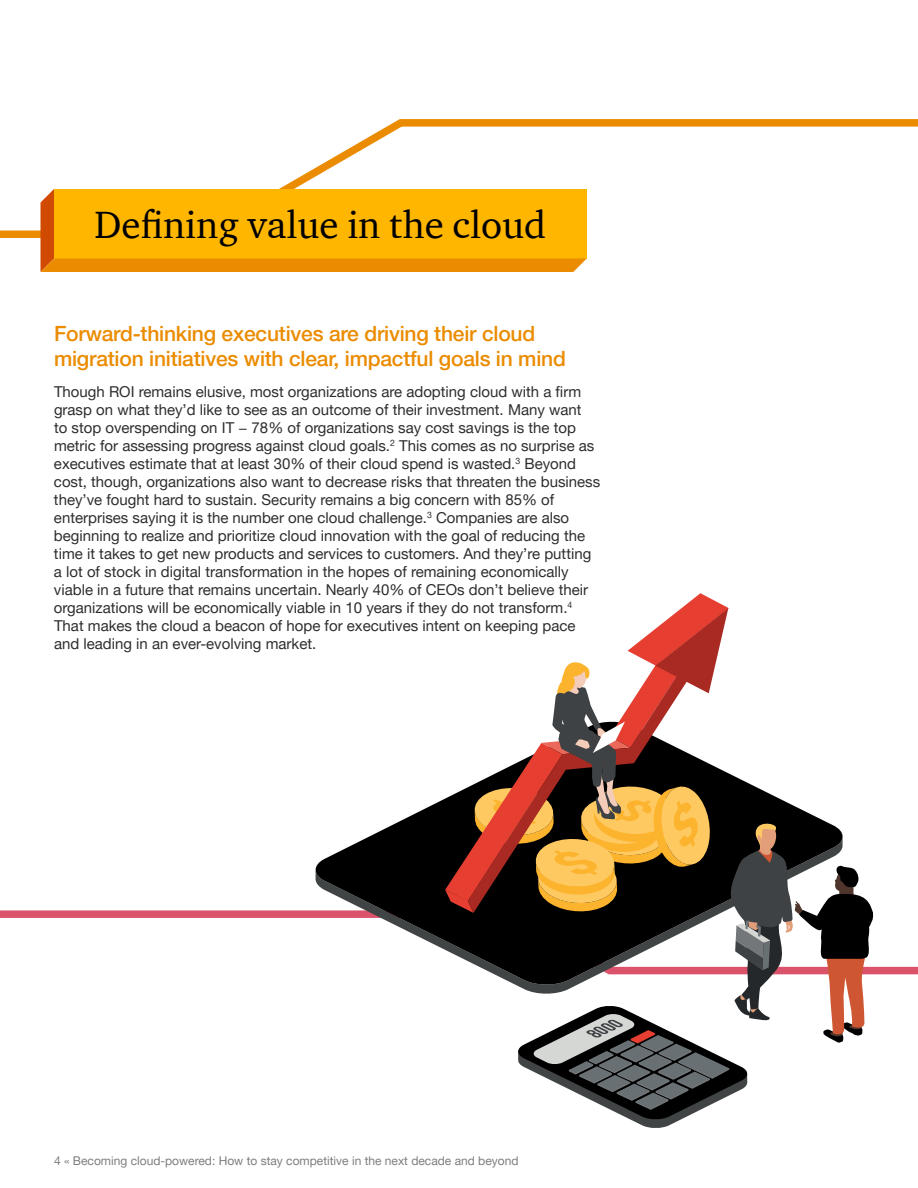
<style>
.page{position:relative;width:918px;height:1188px;background:#fff}
.page>*{position:absolute;margin:0;border:0;box-sizing:border-box;transform-origin:0 0}
.t1{font:39px "ITC Charter Com";color:#000}
.t2{font:500 21px/25.2px "Helvetica Neue LT Pro";letter-spacing:-.01em;color:#eb8c00}
.t3{font:15px/18px "Helvetica Neue LT Pro";color:#2d2d2d}
.t4{font:12px "Helvetica Neue LT Pro";color:#7d7d7d}
</style>
<div class="page">
<svg style="left:0;top:119px;width:918px;height:119px"></svg>
<svg style="left:0;top:910px;width:918px;height:65px"></svg>
<svg style="left:40px;top:189px;width:547px;height:83px;background:#faad01"></svg>
<svg style="left:316px;top:798px;width:129px;height:177px"></svg>
<svg style="left:445px;top:593px;width:428px;height:535px"></svg>
<h1 class="t1" style="left:94px;top:201px;width:453px">Defining value in the cloud</h1>
<h2 class="t2" style="left:54px;top:321px;width:513px">Forward-thinking executives are driving their cloud migration initiatives with clear, impactful goals in mind</h2>
<p class="t3" style="left:54px;top:382px;width:548px">Though ROI remains elusive, most organizations are adopting cloud with a firm grasp on what they’d like to see as an outcome of their investment. Many want<br>to stop overspending on IT − 78% of organizations say cost savings is the top metric for assessing progress against cloud goals.<sup>2</sup> This comes as no surprise as executives estimate that at least 30% of their cloud spend is wasted.<sup>3</sup> Beyond cost, though, organizations also want to decrease risks that threaten the business they’ve fought hard to sustain. Security remains a big concern with 85% of enterprises saying it is the number one cloud challenge.<sup>3</sup> Companies are also beginning to realize and prioritize cloud innovation with the goal of reducing the time it takes to get new products and services to customers. And they’re putting a lot of stock in digital transformation in the hopes of remaining economically viable in a future that remains uncertain. Nearly 40% of CEOs don’t believe their organizations will be economically viable in 10 years if they do not transform.<sup>4<br></sup>That makes the cloud a beacon of hope for executives intent on keeping pace and leading in an ever-evolving market.</p>
<p class="t4" style="left:54px;top:1154px;width:466px">4 « Becoming cloud-powered: How to stay competitive in the next decade and beyond</p>
</div>
